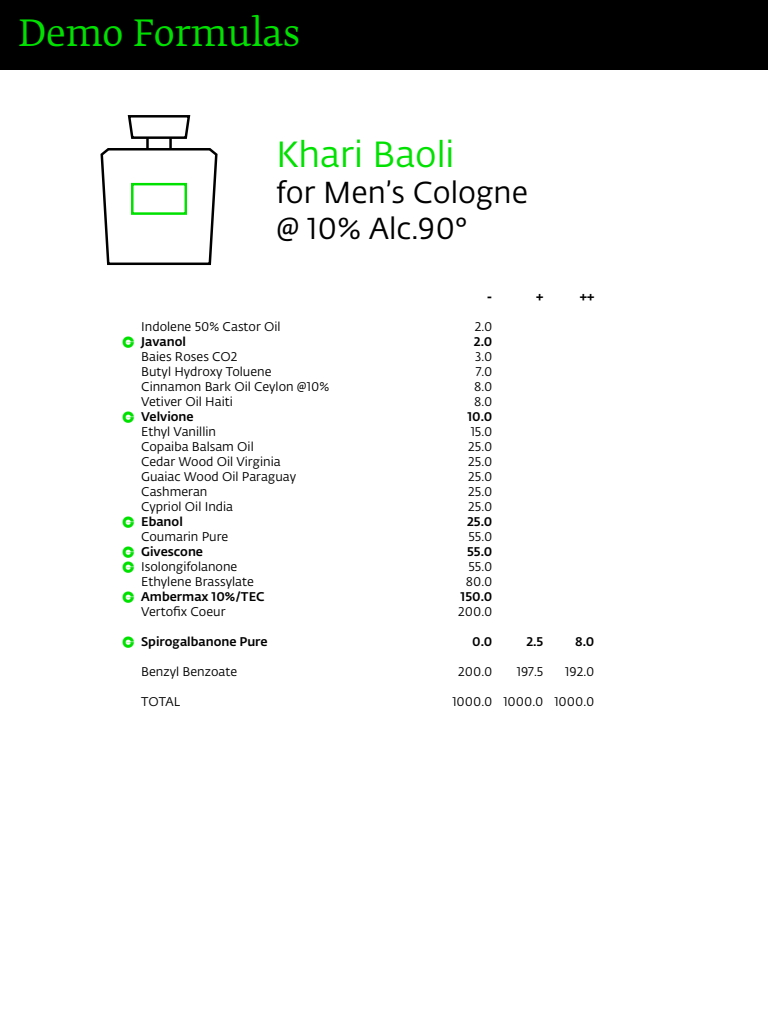
<style>
.page{position:relative;width:768px;height:1024px;background:#fff}
.page>*{position:absolute;margin:0;border:0;box-sizing:border-box;transform-origin:0 0}
.t1{font:36px "Fedra Serif B Pro";color:#00e100}
.t2{font:36px "Fedra Sans Alt Pro Book LF";color:#00e100}
.t3{font:30px/36px "Fedra Sans Alt Pro Book LF";color:#000}
.t4{font:12.5px/15px "Fedra Sans Alt Pro Book LF";color:#000}
.t5{font:12.5px "Fedra Sans Alt Pro Med LF";color:#000}
.t6{font:12.5px/15px "Givaubats";color:#00e100}
.t7{font:12.5px "Fedra Sans Alt Pro Bold LF";color:#000}
</style>
<div class="page">
<div style="left:0;top:0;width:768px;height:70px;background:#000"></div>
<svg style="left:100px;top:115px;width:118px;height:150px"></svg>
<h1 class="t1" style="left:18px;top:13px;width:284px">Demo Formulas</h1>
<h1 class="t2" style="left:276px;top:129px;width:180px">Khari Baoli</h1>
<h2 class="t3" style="left:276px;top:174px;width:254px">for Men’s Cologne @ 10% Alc.90°</h2>
<p class="t4" style="left:141px;top:318px;width:141px">Indolene 50% Castor Oil</p>
<p class="t5" style="left:141px;top:332px;width:46px">Javanol</p>
<p class="t4" style="left:141px;top:348px;width:190px">Baies Roses CO2<br>Butyl Hydroxy Toluene<br>Cinnamon Bark Oil Ceylon @10%<br>Vetiver Oil Haiti</p>
<p class="t5" style="left:141px;top:407px;width:54px">Velvione</p>
<p class="t4" style="left:141px;top:423px;width:156px">Ethyl Vanillin<br>Copaiba Balsam Oil<br>Cedar Wood Oil Virginia<br>Guaiac Wood Oil Paraguay<br>Cashmeran<br>Cypriol Oil India</p>
<p class="t5" style="left:141px;top:512px;width:43px">Ebanol</p>
<p class="t4" style="left:141px;top:528px;width:89px">Coumarin Pure</p>
<p class="t5" style="left:141px;top:542px;width:63px">Givescone</p>
<p class="t4" style="left:141px;top:558px;width:114px">Isolongifolanone<br>Ethylene Brassylate</p>
<p class="t5" style="left:141px;top:587px;width:125px">Ambermax 10%/TEC</p>
<p class="t4" style="left:141px;top:603px;width:86px">Vertofix Coeur</p>
<p class="t5" style="left:141px;top:632px;width:128px">Spirogalbanone Pure</p>
<p class="t4" style="left:141px;top:663px;width:98px">Benzyl Benzoate</p>
<p class="t4" style="left:141px;top:693px;width:40px">TOTAL</p>
<p class="t6" style="left:122px;top:337px;width:14px">N</p>
<p class="t6" style="left:122px;top:412px;width:14px">N</p>
<p class="t6" style="left:122px;top:517px;width:14px">N</p>
<p class="t6" style="left:122px;top:547px;width:14px">N<br>N</p>
<p class="t6" style="left:122px;top:592px;width:14px">N</p>
<p class="t6" style="left:122px;top:637px;width:14px">N</p>
<p class="t7" style="left:487px;top:286px;width:7px">-</p>
<p class="t4" style="left:475px;top:318px;width:19px">2.0</p>
<p class="t5" style="left:474px;top:332px;width:20px">2.0</p>
<p class="t4" style="left:474px;top:348px;width:20px;text-align:justify">3.0<br>7.0<br>8.0<br>8.0</p>
<p class="t5" style="left:467px;top:407px;width:26px">10.0</p>
<p class="t4" style="left:468px;top:423px;width:26px;text-align:justify">15.0<br>25.0<br>25.0<br>25.0<br>25.0<br>25.0</p>
<p class="t5" style="left:467px;top:512px;width:27px">25.0</p>
<p class="t4" style="left:468px;top:528px;width:26px">55.0</p>
<p class="t5" style="left:467px;top:542px;width:27px">55.0</p>
<p class="t4" style="left:466px;top:558px;width:28px">55.0<br>80.0</p>
<p class="t5" style="left:461px;top:587px;width:33px">150.0</p>
<p class="t4" style="left:458px;top:603px;width:36px">200.0</p>
<p class="t5" style="left:472px;top:632px;width:22px">0.0</p>
<p class="t4" style="left:458px;top:663px;width:36px">200.0</p>
<p class="t4" style="left:452px;top:693px;width:42px">1000.0</p>
<p class="t7" style="left:536px;top:286px;width:9px">+</p>
<p class="t7" style="left:580px;top:286px;width:16px">++</p>
<p class="t5" style="left:526px;top:632px;width:19px">2.5</p>
<p class="t4" style="left:517px;top:663px;width:28px">197.5</p>
<p class="t4" style="left:503px;top:693px;width:42px">1000.0</p>
<p class="t5" style="left:575px;top:632px;width:21px">8.0</p>
<p class="t4" style="left:565px;top:663px;width:31px">192.0</p>
<p class="t4" style="left:554px;top:693px;width:42px">1000.0</p>
</div>
